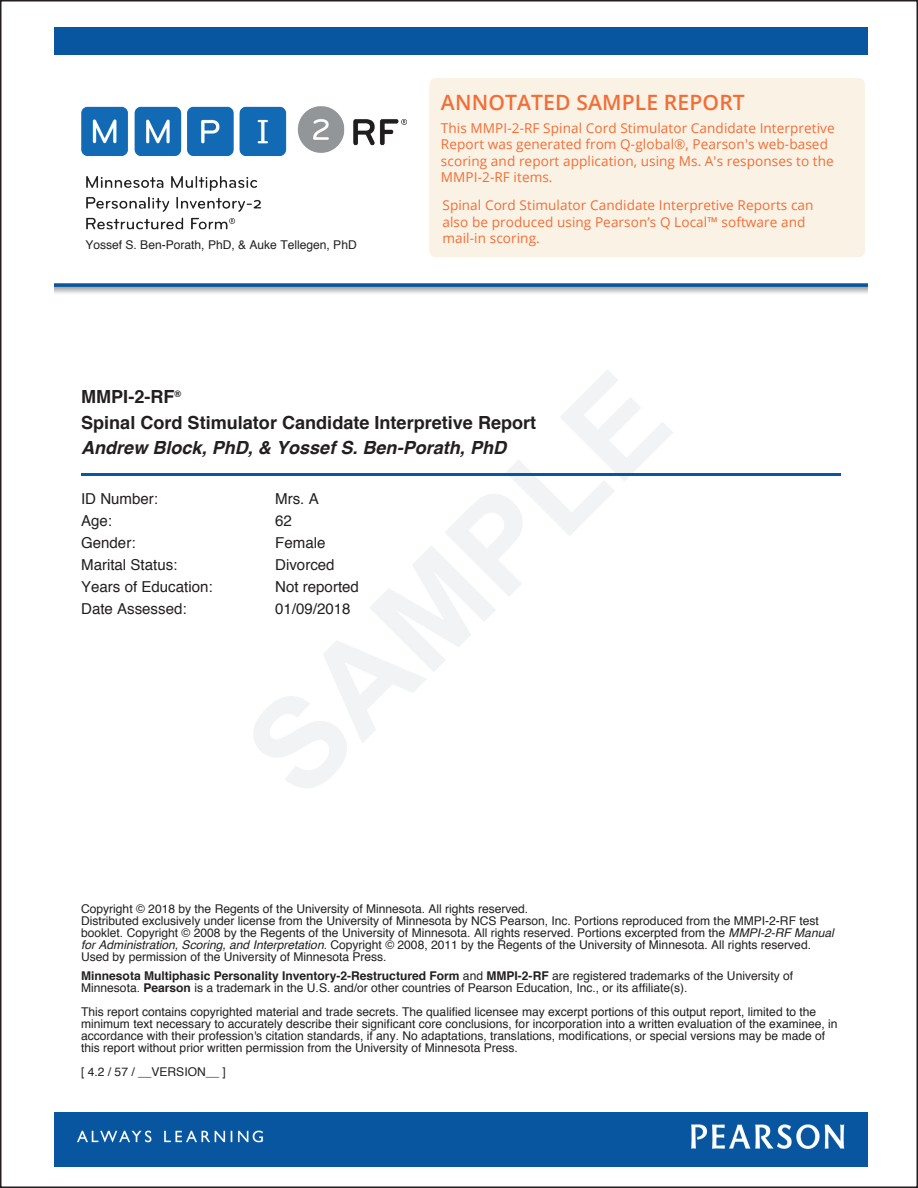
<style>
.page{position:relative;width:918px;height:1188px;background:#fff}
.page>*{position:absolute;margin:0;border:0;box-sizing:border-box;transform-origin:0 0}
.t1{font:600 21.15px "Open Sans";letter-spacing:.005em;color:#f26e37}
.t2{font:700 18.15px/25.7px "Helvetica";color:#231f20}
.t3{font:italic 700 18.15px "Helvetica";color:#231f20}
.t4{font:15px "Helvetica";color:#231f20}
.t5{font:13.5px/16.5px "Open Sans";letter-spacing:.005em;color:#f26e37}
.t6{font:12px/12px "Helvetica";color:#231f20}
.s1{font-style:italic}
.s2{font-weight:700}
</style>
<div class="page">
<img style="left:81px;top:54px;width:380px;height:203px">
<hr style="left:81px;top:473px;width:760px;height:2px;background:#0855a0">
<div style="left:54px;top:27px;width:814px;height:27px;background:#0855a0"></div>
<img style="left:54px;top:283px;width:814px;height:11px">
<div style="left:54px;top:1112px;width:814px;height:54px;background:#0855a0"></div>
<div style="left:429px;top:78px;width:436px;height:179px;background:#f9f2e5;border-radius:7px"></div>
<p class="t6" style="left:85px;top:239px;width:273px">Yossef S. Ben-Porath, PhD, &amp; Auke Tellegen, PhD</p>
<h1 class="t1" style="left:441px;top:88px;width:305px">ANNOTATED SAMPLE REPORT</h1>
<p class="t5" style="left:441px;top:119px;width:395px">This MMPI-2-RF Spinal Cord Stimulator Candidate Interpretive Report was generated from Q-global®, Pearson's web-based scoring and report application, using Ms. A's responses to the MMPI-2-RF items.</p>
<p class="t5" style="left:442px;top:197px;width:373px">Spinal Cord Stimulator Candidate Interpretive Reports can also be produced using Pearson’s Q Local™ software and mail-in scoring.</p>
<h2 class="t2" style="left:81px;top:384px;width:457px">MMPI-2-RF<sup>®<br></sup>Spinal Cord Stimulator Candidate Interpretive Report</h2>
<h2 class="t3" style="left:81px;top:433px;width:427px">Andrew Block, PhD, &amp; Yossef S. Ben-Porath, PhD</h2>
<p class="t4" style="left:81px;top:487px;width:79px">ID Number:</p>
<p class="t4" style="left:275px;top:487px;width:45px">Mrs. A</p>
<p class="t4" style="left:81px;top:509px;width:33px">Age:</p>
<p class="t4" style="left:275px;top:509px;width:18px">62</p>
<p class="t4" style="left:81px;top:531px;width:56px">Gender:</p>
<p class="t4" style="left:275px;top:531px;width:52px">Female</p>
<p class="t4" style="left:81px;top:553px;width:98px">Marital Status:</p>
<p class="t4" style="left:275px;top:553px;width:61px">Divorced</p>
<p class="t4" style="left:81px;top:575px;width:133px">Years of Education:</p>
<p class="t4" style="left:275px;top:575px;width:85px">Not reported</p>
<p class="t4" style="left:81px;top:597px;width:107px">Date Assessed:</p>
<p class="t4" style="left:275px;top:597px;width:77px">01/09/2018</p>
<p class="t6" style="left:81px;top:903px;width:754px">Copyright © 2018 by the Regents of the University of Minnesota. All rights reserved.<br>Distributed exclusively under license from the University of Minnesota by NCS Pearson, Inc. Portions reproduced from the MMPI-2-RF test booklet. Copyright © 2008 by the Regents of the University of Minnesota. All rights reserved. Portions excerpted from the <span class="s1">MMPI-2-RF Manual for Administration, Scoring, and Interpretation</span>. Copyright © 2008, 2011 by the Regents of the University of Minnesota. All rights reserved.<br>Used by permission of the University of Minnesota Press.</p>
<p class="t6" style="left:81px;top:970px;width:714px"><span class="s2">Minnesota Multiphasic Personality Inventory-2-Restructured Form</span> and <span class="s2">MMPI-2-RF</span> are registered trademarks of the University of<br>Minnesota. <span class="s2">Pearson</span> is a trademark in the U.S. and/or other countries of Pearson Education, Inc., or its affiliate(s).</p>
<p class="t6" style="left:81px;top:1006px;width:758px">This report contains copyrighted material and trade secrets. The qualified licensee may excerpt portions of this output report, limited to the minimum text necessary to accurately describe their significant core conclusions, for incorporation into a written evaluation of the examinee, in accordance with their profession's citation standards, if any. No adaptations, translations, modifications, or special versions may be made of this report without prior written permission from the University of Minnesota Press.</p>
<p class="t6" style="left:81px;top:1066px;width:146px">[ 4.2 / 57 / __VERSION__ ]</p>
</div>
